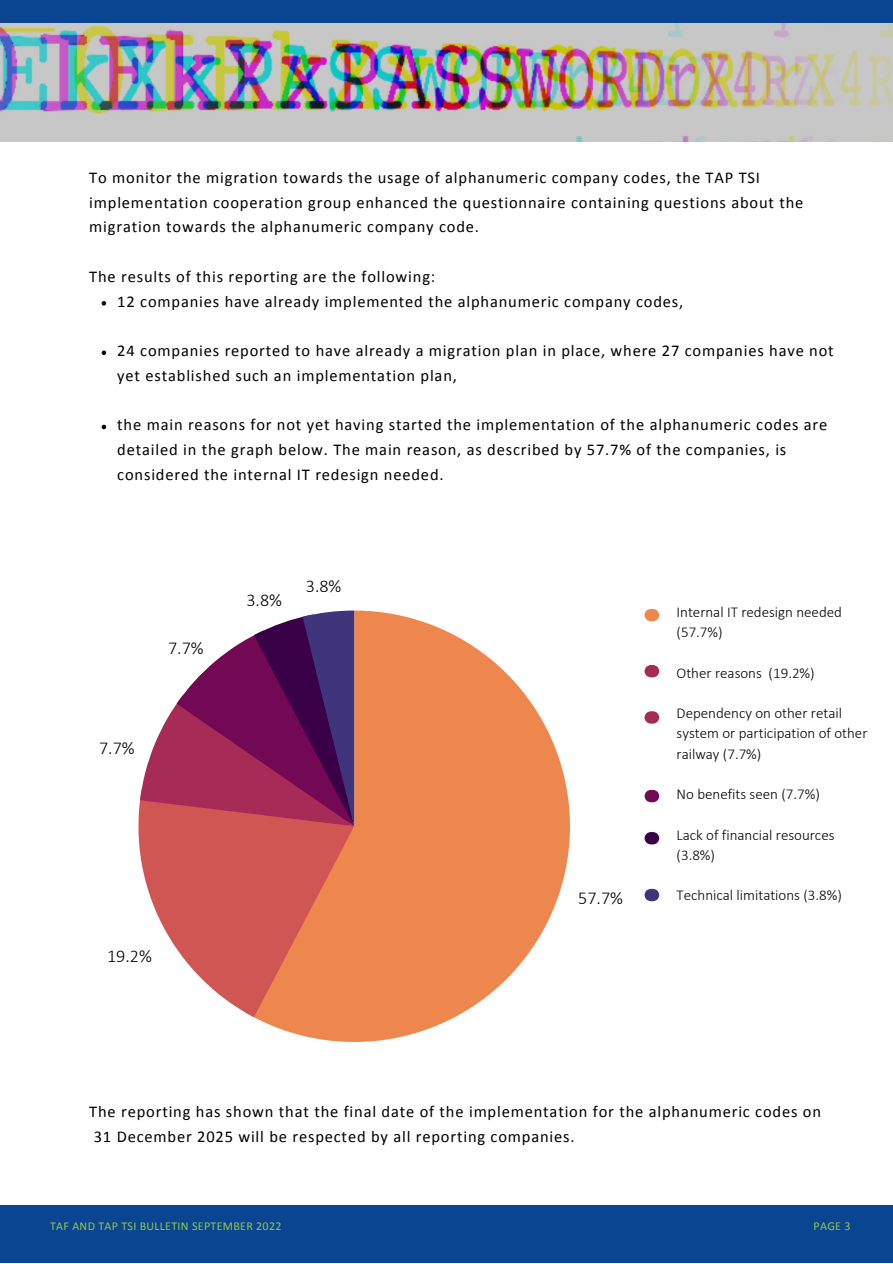
<style>
.page{position:relative;width:893px;height:1264px;background:#fff}
.page>*{position:absolute;margin:0;border:0;box-sizing:border-box;transform-origin:0 0}
.t1{font:300 18.15px "Calibri";color:#000}
.t2{font:16.5px/24.8px "Calibri";letter-spacing:.05em;color:#010101}
.t3{font:300 15px/20.2px "Calibri";color:#000}
.t4{font:12px "Calibri";letter-spacing:.025em;color:#93c64a}
</style>
<div class="page">
<div style="left:0;top:0;width:892px;height:1262px;background:#094591"></div>
<div style="left:0;top:72px;width:892px;height:1132px;background:#fff"></div>
<img style="left:0;top:23px;width:892px;height:118px">
<svg style="left:253px;top:610px;width:317px;height:431px;fill:#ed874e"></svg>
<svg style="left:138px;top:801px;width:216px;height:216px;fill:#d05653"></svg>
<svg style="left:140px;top:610px;width:215px;height:216px"></svg>
<svg style="left:644px;top:609px;width:15px;height:12px"></svg>
<svg style="left:644px;top:665px;width:15px;height:12px"></svg>
<svg style="left:644px;top:711px;width:15px;height:12px"></svg>
<svg style="left:644px;top:790px;width:15px;height:12px"></svg>
<svg style="left:644px;top:832px;width:15px;height:12px"></svg>
<svg style="left:644px;top:888px;width:15px;height:13px"></svg>
<svg style="left:102px;top:301px;width:4px;height:4px"></svg>
<svg style="left:102px;top:350px;width:4px;height:5px"></svg>
<svg style="left:102px;top:425px;width:4px;height:4px"></svg>
<p class="t2" style="left:89px;top:166px;width:715px">To monitor the migration towards the usage of alphanumeric company codes, the TAP TSI implementation cooperation group enhanced the questionnaire containing questions about the migration towards the alphanumeric company code.</p>
<p class="t2" style="left:89px;top:265px;width:347px">The results of this reporting are the following:</p>
<p class="t2" style="left:117px;top:290px;width:567px">12 companies have already implemented the alphanumeric company codes,</p>
<p class="t2" style="left:117px;top:339px;width:718px">24 companies reported to have already a migration plan in place, where 27 companies have not yet established such an implementation plan,</p>
<p class="t2" style="left:117px;top:414px;width:711px">the main reasons for not yet having started the implementation of the alphanumeric codes are detailed in the graph below. The main reason, as described by 57.7% of the companies, is considered the internal IT redesign needed.</p>
<p class="t1" style="left:168px;top:640px;width:37px">7.7%</p>
<p class="t1" style="left:99px;top:740px;width:37px">7.7%</p>
<p class="t1" style="left:246px;top:592px;width:37px">3.8%</p>
<p class="t1" style="left:306px;top:578px;width:37px">3.8%</p>
<p class="t1" style="left:107px;top:947px;width:46px">19.2%</p>
<p class="t1" style="left:578px;top:890px;width:46px">57.7%</p>
<p class="t3" style="left:676px;top:603px;width:167px">Internal IT redesign needed (57.7%)</p>
<p class="t3" style="left:676px;top:664px;width:139px">Other reasons (19.2%)</p>
<p class="t3" style="left:676px;top:704px;width:192px">Dependency on other retail system or participation of other railway (7.7%)</p>
<p class="t3" style="left:676px;top:785px;width:145px">No benefits seen (7.7%)</p>
<p class="t3" style="left:676px;top:825px;width:159px">Lack of financial resources (3.8%)</p>
<p class="t3" style="left:676px;top:886px;width:167px">Technical limitations (3.8%)</p>
<p class="t2" style="left:89px;top:1100px;width:733px">The reporting has shown that the final date of the implementation for the alphanumeric codes on<br>31 December 2025 will be respected by all reporting companies.</p>
<p class="t4" style="left:50px;top:1220px;width:233px">TAF AND TAP TSI BULLETIN SEPTEMBER 2022</p>
<p class="t4" style="left:813px;top:1221px;width:38px">PAGE 3</p>
</div>
